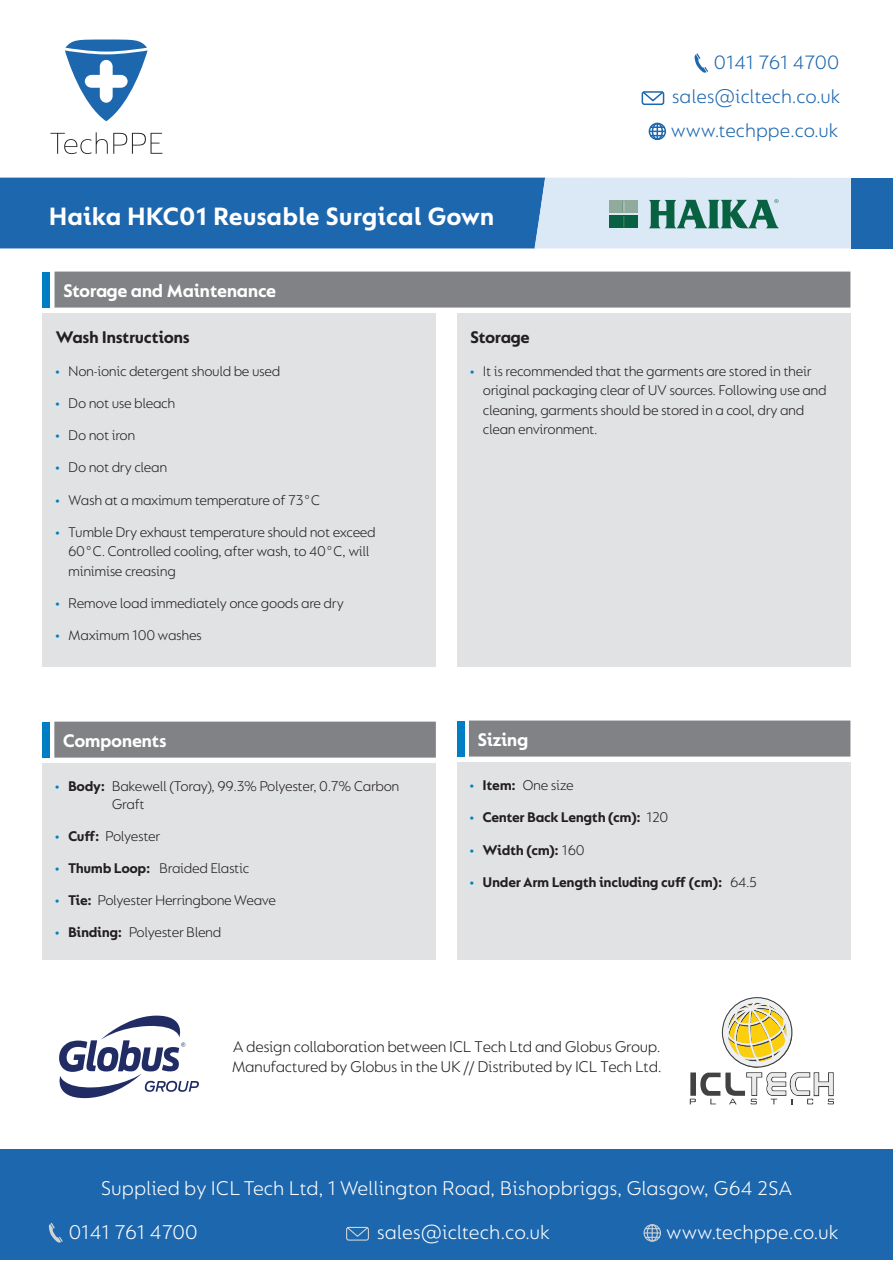
<style>
.page{position:relative;width:893px;height:1263px;background:#fff}
.page>*{position:absolute;margin:0;border:0;box-sizing:border-box;transform-origin:0 0}
.t1{font:700 26.85px "FS Lucas Pro";color:#fff}
.t2{font:300 21.3px "FS Lucas Pro";color:#fff}
.t3{font:300 20.7px/34px "FS Lucas Pro";color:#1d67ae;text-align:justify}
.t4{font:700 19.5px "FS Lucas Pro";letter-spacing:-.025em;color:#fff}
.t5{font:700 18px "FS Lucas Pro";letter-spacing:-.025em;color:#231f20}
.t6{font:300 16.65px/20px "FS Lucas Pro";letter-spacing:-.025em;color:#231f20}
.t7{font:300 15px/19.5px "FS Lucas Pro";letter-spacing:-.025em;color:#231f20}
.t8{font:700 15px "FS Lucas Pro";letter-spacing:-.025em;color:#231f20}
.s1{font-family:"Myriad Pro";font-weight:400;color:#007ec5}
.s2{font-weight:700}
.s3{font-weight:300}
</style>
<div class="page">
<svg style="left:694px;top:53px;width:14px;height:20px"></svg>
<div style="left:642px;top:91px;width:22px;height:14px;border:2px solid #1d67ae;border-radius:2px"></div>
<svg style="left:641px;top:91px;width:24px;height:12px"></svg>
<div style="left:649px;top:123px;width:17px;height:17px;border:2px solid #1d67ae;border-radius:50%"></div>
<div style="left:652px;top:123px;width:11px;height:17px;border:2px solid #1d67ae;border-radius:50%"></div>
<svg style="left:649px;top:123px;width:16px;height:16px"></svg>
<svg style="left:65px;top:39px;width:83px;height:82px"></svg>
<svg style="left:50px;top:132px;width:112px;height:22px"></svg>
<div style="left:55px;top:272px;width:795px;height:36px;background:#808285"></div>
<div style="left:43px;top:272px;width:7px;height:36px;background:#007ec5"></div>
<div style="left:43px;top:313px;width:393px;height:354px;background:#e1e2e4"></div>
<div style="left:457px;top:313px;width:393px;height:354px;background:#e1e2e4"></div>
<div style="left:54px;top:722px;width:382px;height:36px;background:#808285"></div>
<div style="left:469px;top:720px;width:381px;height:36px;background:#808285"></div>
<div style="left:43px;top:722px;width:7px;height:36px;background:#007ec5"></div>
<div style="left:457px;top:720px;width:8px;height:36px;background:#007ec5"></div>
<div style="left:43px;top:763px;width:393px;height:196px;background:#e1e2e4"></div>
<div style="left:457px;top:762px;width:393px;height:197px;background:#e1e2e4"></div>
<div style="left:0;top:1149px;width:893px;height:110px;background:#1d67ae"></div>
<svg style="left:49px;top:1223px;width:14px;height:20px"></svg>
<div style="left:346px;top:1227px;width:23px;height:13px;border:1px solid #d1d2d4;border-radius:2px"></div>
<svg style="left:346px;top:1226px;width:23px;height:12px"></svg>
<div style="left:643px;top:1224px;width:18px;height:18px;border:1px solid #d1d2d4;border-radius:50%"></div>
<div style="left:647px;top:1224px;width:11px;height:17px;border:1px solid #d1d2d4;border-radius:50%"></div>
<svg style="left:644px;top:1225px;width:16px;height:16px"></svg>
<svg style="left:59px;top:1015px;width:140px;height:83px"></svg>
<svg style="left:690px;top:997px;width:144px;height:107px"></svg>
<svg style="left:0;top:178px;width:851px;height:70px;background:#5990c0"></svg>
<div style="left:851px;top:178px;width:42px;height:70px;background:#1d67ae"></div>
<h1 class="t1" style="left:49px;top:201px;width:447px">Haika HKC01 Reusable Surgical Gown</h1>
<h3 class="t3" style="left:671px;top:45px;width:171px;text-indent:43px">0141 761 4700 sales@icltech.co.uk www.techppe.co.uk</h3>
<h3 class="t4" style="left:63px;top:279px;width:215px">Storage and Maintenance</h3>
<p class="t5" style="left:55px;top:327px;width:136px">Wash Instructions</p>
<p class="t7" style="left:55px;top:361px;width:226px"><span class="s1">•</span> Non-ionic detergent should be used</p>
<p class="t7" style="left:55px;top:393px;width:121px"><span class="s1">•</span> Do not use bleach</p>
<p class="t7" style="left:55px;top:425px;width:81px"><span class="s1">•</span> Do not iron</p>
<p class="t7" style="left:55px;top:457px;width:113px"><span class="s1">•</span> Do not dry clean</p>
<p class="t7" style="left:55px;top:490px;width:266px"><span class="s1">•</span> Wash at a maximum temperature of 73°C</p>
<p class="t7" style="left:68px;top:522px;width:309px;text-indent:-13px"><span class="s1">•</span> Tumble Dry exhaust temperature should not exceed<br>60°C. Controlled cooling, after wash, to 40°C, will minimise creasing</p>
<p class="t7" style="left:55px;top:593px;width:290px"><span class="s1">•</span> Remove load immediately once goods are dry</p>
<p class="t7" style="left:55px;top:625px;width:148px"><span class="s1">•</span> Maximum 100 washes</p>
<p class="t5" style="left:470px;top:327px;width:61px">Storage</p>
<p class="t7" style="left:483px;top:361px;width:345px;text-indent:-13px"><span class="s1">•</span> It is recommended that the garments are stored in their original packaging clear of UV sources. Following use and cleaning, garments should be stored in a cool, dry and clean environment.</p>
<h3 class="t4" style="left:63px;top:729px;width:105px">Components</h3>
<h3 class="t4" style="left:477px;top:728px;width:53px">Sizing</h3>
<p class="t7" style="left:112px;top:777px;width:289px;line-height:18px;text-indent:-57px"><span class="s1">•</span> <span class="s2">Body:</span> Bakewell (Toray), 99.3% Polyester, 0.7% Carbon<br>Graft</p>
<p class="t7" style="left:55px;top:826px;width:107px"><span class="s1">•</span> <span class="s2">Cuff:</span> Polyester</p>
<p class="t7" style="left:55px;top:858px;width:196px"><span class="s1">•</span> <span class="s2">Thumb Loop:</span> Braided Elastic</p>
<p class="t7" style="left:55px;top:890px;width:222px"><span class="s1">•</span> <span class="s2">Tie:</span> Polyester Herringbone Weave</p>
<p class="t7" style="left:55px;top:922px;width:168px"><span class="s1">•</span> <span class="s2">Binding:</span> Polyester Blend</p>
<p class="t7" style="left:470px;top:775px;width:106px"><span class="s1">•</span> <span class="s2">Item:</span> One size</p>
<p class="t8" style="left:470px;top:809px;width:200px"><span class="s1">•</span> Center Back Length (cm): <span class="s3">120</span></p>
<p class="t8" style="left:470px;top:841px;width:116px"><span class="s1">•</span> Width (cm): <span class="s3">160</span></p>
<p class="t8" style="left:470px;top:873px;width:254px"><span class="s1">•</span> Under Arm Length including cuff (cm):</p>
<p class="t7" style="left:730px;top:872px;width:28px">64.5</p>
<p class="t6" style="left:232px;top:1036px;width:432px">A design collaboration between ICL Tech Ltd and Globus Group.<br>Manufactured by Globus in the UK // Distributed by ICL Tech Ltd.</p>
<h2 class="t2" style="left:101px;top:1176px;width:693px">Supplied by ICL Tech Ltd, 1 Wellington Road, Bishopbriggs, Glasgow, G64 2SA</h2>
<h2 class="t2" style="left:69px;top:1220px;width:130px">0141 761 4700</h2>
<h2 class="t2" style="left:377px;top:1220px;width:175px">sales@icltech.co.uk</h2>
<h2 class="t2" style="left:666px;top:1220px;width:174px">www.techppe.co.uk</h2>
</div>
